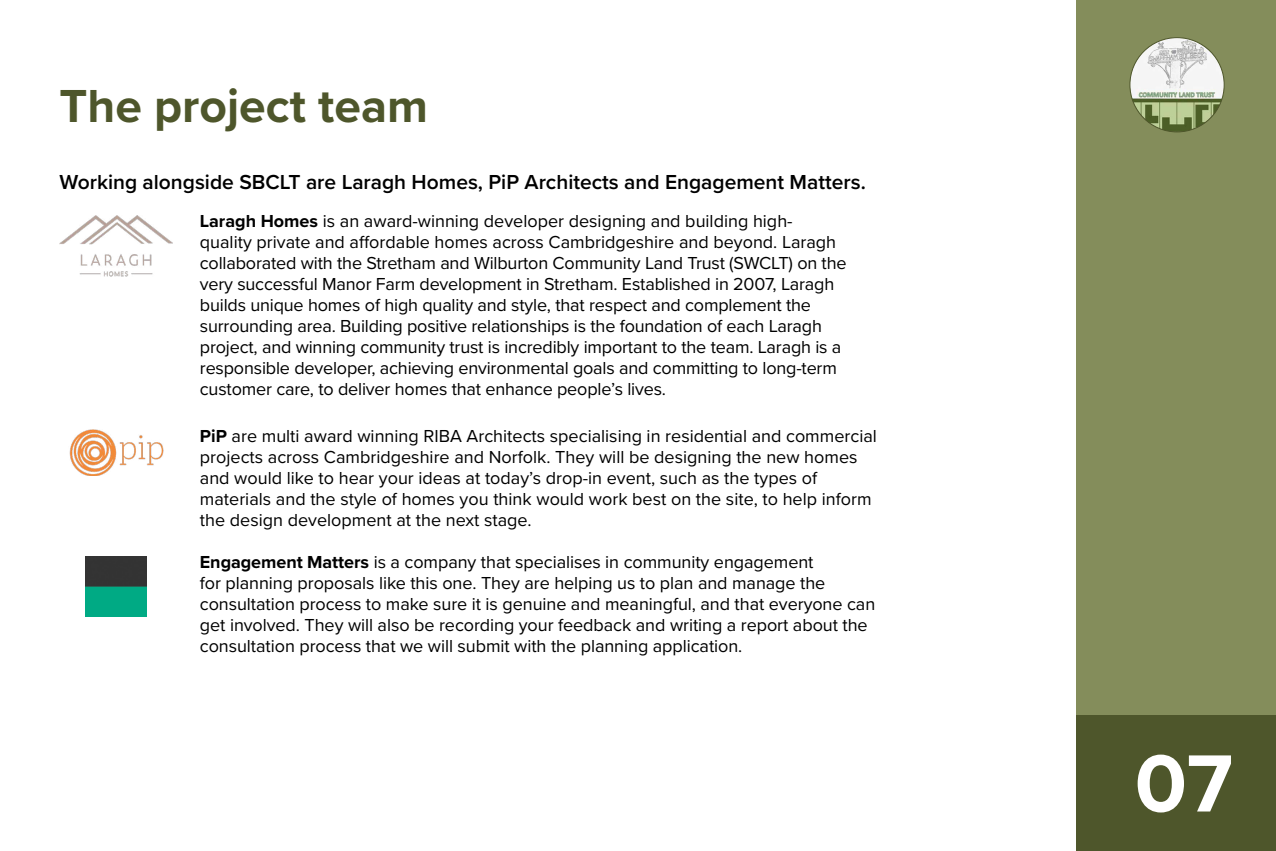
<style>
.page{position:relative;width:1276px;height:851px;background:#fff}
.page>*{position:absolute;margin:0;border:0;box-sizing:border-box;transform-origin:0 0}
.t1{font:700 84px "Proxima Nova";color:#fff}
.t2{font:700 48px "Proxima Nova";color:#4e562b}
.t3{font:600 21px "Proxima Nova";color:#000}
.t4{font:18px/21px "Proxima Nova";letter-spacing:-.005em;color:#000}
.s1{font-weight:700}
</style>
<div class="page">
<div style="left:1076px;top:714px;width:200px;height:136px;background:#4e562b"></div>
<div style="left:1076px;top:0;width:200px;height:714px;background:#848d5b"></div>
<img style="left:60px;top:215px;width:113px;height:62px">
<img style="left:86px;top:556px;width:60px;height:60px">
<img style="left:69px;top:429px;width:95px;height:47px">
<img style="left:1130px;top:38px;width:94px;height:94px;border-radius:47px">
<h2 class="t2" style="left:60px;top:70px;width:370px">The project team</h2>
<p class="t3" style="left:60px;top:166px;width:808px">Working alongside SBCLT are Laragh Homes, PiP Architects and Engagement Matters.</p>
<p class="t4" style="left:200px;top:210px;width:648px"><span class="s1">Laragh Homes</span> is an award-winning developer designing and building high&shy;quality private and affordable homes across Cambridgeshire and beyond. Laragh collaborated with the Stretham and Wilburton Community Land Trust (SWCLT) on the very successful Manor Farm development in Stretham. Established in 2007, Laragh builds unique homes of high quality and style, that respect and complement the surrounding area. Building positive relationships is the foundation of each Laragh project, and winning community trust is incredibly important to the team. Laragh is a responsible developer, achieving environmental goals and committing to long-term customer care, to deliver homes that enhance people’s lives.</p>
<p class="t4" style="left:200px;top:424px;width:678px"><span class="s1">PiP</span> are multi award winning RIBA Architects specialising in residential and commercial projects across Cambridgeshire and Norfolk. They will be designing the new homes and would like to hear your ideas at today’s drop-in event, such as the types of materials and the style of homes you think would work best on the site, to help inform the design development at the next stage.</p>
<p class="t4" style="left:200px;top:550px;width:677px"><span class="s1">Engagement Matters</span> is a company that specialises in community engagement<br>for planning proposals like this one. They are helping us to plan and manage the consultation process to make sure it is genuine and meaningful, and that everyone can get involved. They will also be recording your feedback and writing a report about the consultation process that we will submit with the planning application.</p>
<h1 class="t1" style="left:1134px;top:720px;width:99px">07</h1>
</div>
